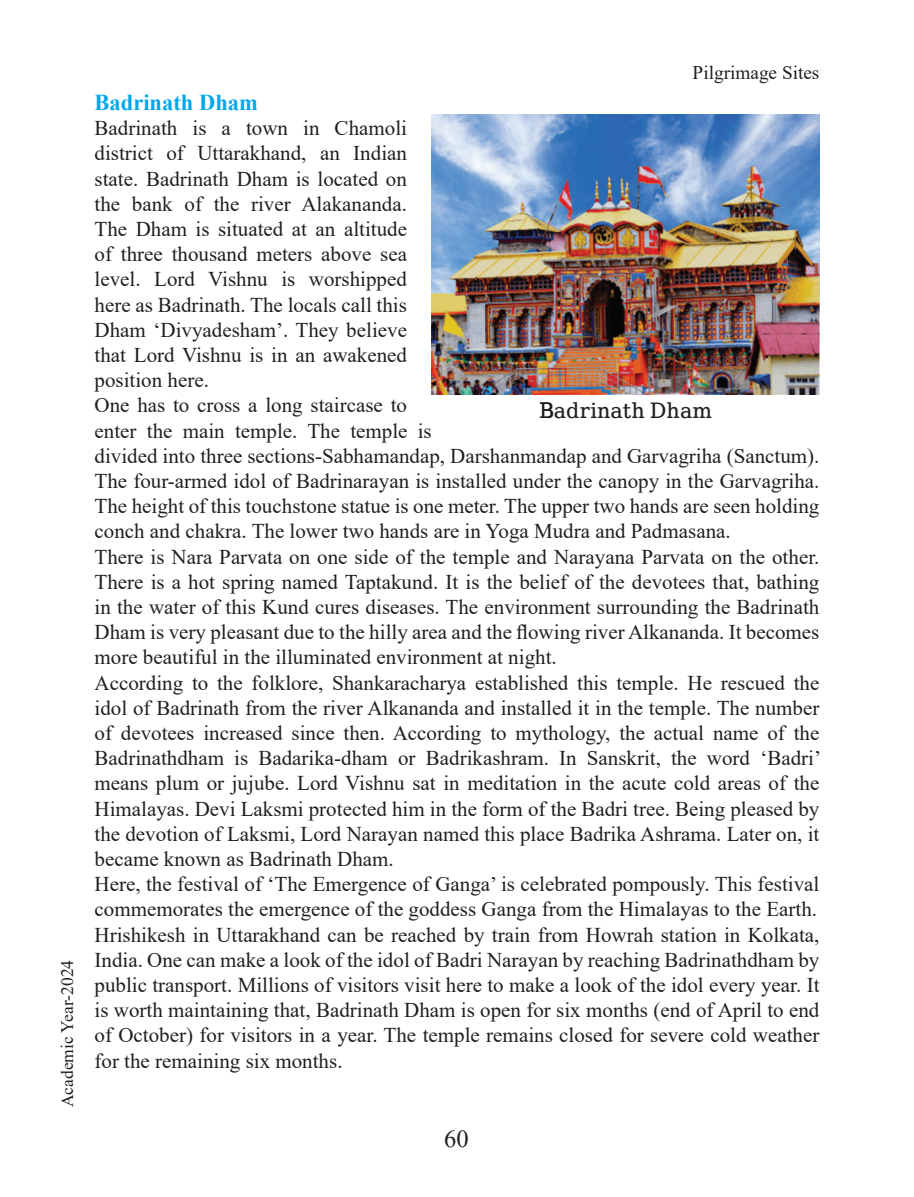
<style>
.page{position:relative;width:914px;height:1197px;background:#fff}
.page>*{position:absolute;margin:0;border:0;box-sizing:border-box;transform-origin:0 0}
.t1{font:24.5px "Times New Roman";color:#231f20}
.t2{font:700 22.75px "Times New Roman";color:#00a7e9}
.t3{font:21px/25.2px "Times New Roman";color:#231f20}
.t4{font:21px "Nikosh BAN";color:#231f20}
.t5{font:19.25px "Times New Roman";color:#231f20}
.t6{font:17.5px "Times New Roman";color:#231f20}
</style>
<div class="page">
<img style="left:432px;top:114px;width:387px;height:280px">
<p class="t6" style="left:55px;top:1107px;width:149px;rotate:-90deg">Academic Year-2024</p>
<p class="t5" style="left:692px;top:59px;width:128px">Pilgrimage Sites</p>
<p class="t2" style="left:94px;top:86px;width:165px">Badrinath Dham</p>
<p class="t3" style="left:94px;top:115px;width:728px">Badrinath is a town in Chamoli<br>district of Uttarakhand, an Indian<br>state. Badrinath Dham is located on<br>the bank of the river Alakananda.<br>The Dham is situated at an altitude<br>of three thousand meters above sea<br>level. Lord Vishnu is worshipped<br>here as Badrinath. The locals call this<br>Dham ‘Divyadesham’. They believe<br>that Lord Vishnu is in an awakened<br>position here.<br>One has to cross a long staircase to<br>enter the main temple. The temple is<br>divided into three sections-Sabhamandap, Darshanmandap and Garvagriha (Sanctum).<br>The four-armed idol of Badrinarayan is installed under the canopy in the Garvagriha.<br>The height of this touchstone statue is one meter. The upper two hands are seen holding conch and chakra. The lower two hands are in Yoga Mudra and Padmasana.<br>There is Nara Parvata on one side of the temple and Narayana Parvata on the other.<br>There is a hot spring named Taptakund. It is the belief of the devotees that, bathing in the water of this Kund cures diseases. The environment surrounding the Badrinath Dham is very pleasant due to the hilly area and the flowing river Alkananda. It becomes more beautiful in the illuminated environment at night.<br>According to the folklore, Shankaracharya established this temple. He rescued the idol of Badrinath from the river Alkananda and installed it in the temple. The number of devotees increased since then. According to mythology, the actual name of the Badrinathdham is Badarika-dham or Badrikashram. In Sanskrit, the word ‘Badri’ means plum or jujube. Lord Vishnu sat in meditation in the acute cold areas of the Himalayas. Devi Laksmi protected him in the form of the Badri tree. Being pleased by the devotion of Laksmi, Lord Narayan named this place Badrika Ashrama. Later on, it became known as Badrinath Dham.<br>Here, the festival of ‘The Emergence of Ganga’ is celebrated pompously. This festival commemorates the emergence of the goddess Ganga from the Himalayas to the Earth.<br>Hrishikesh in Uttarakhand can be reached by train from Howrah station in Kolkata, India. One can make a look of the idol of Badri Narayan by reaching Badrinathdham by public transport. Millions of visitors visit here to make a look of the idol every year. It is worth maintaining that, Badrinath Dham is open for six months (end of April to end of October) for visitors in a year. The temple remains closed for severe cold weather for the remaining six months.</p>
<p class="t4" style="left:539px;top:396px;width:175px">Badrinath Dham</p>
<p class="t1" style="left:444px;top:1121px;width:26px">60</p>
</div>
